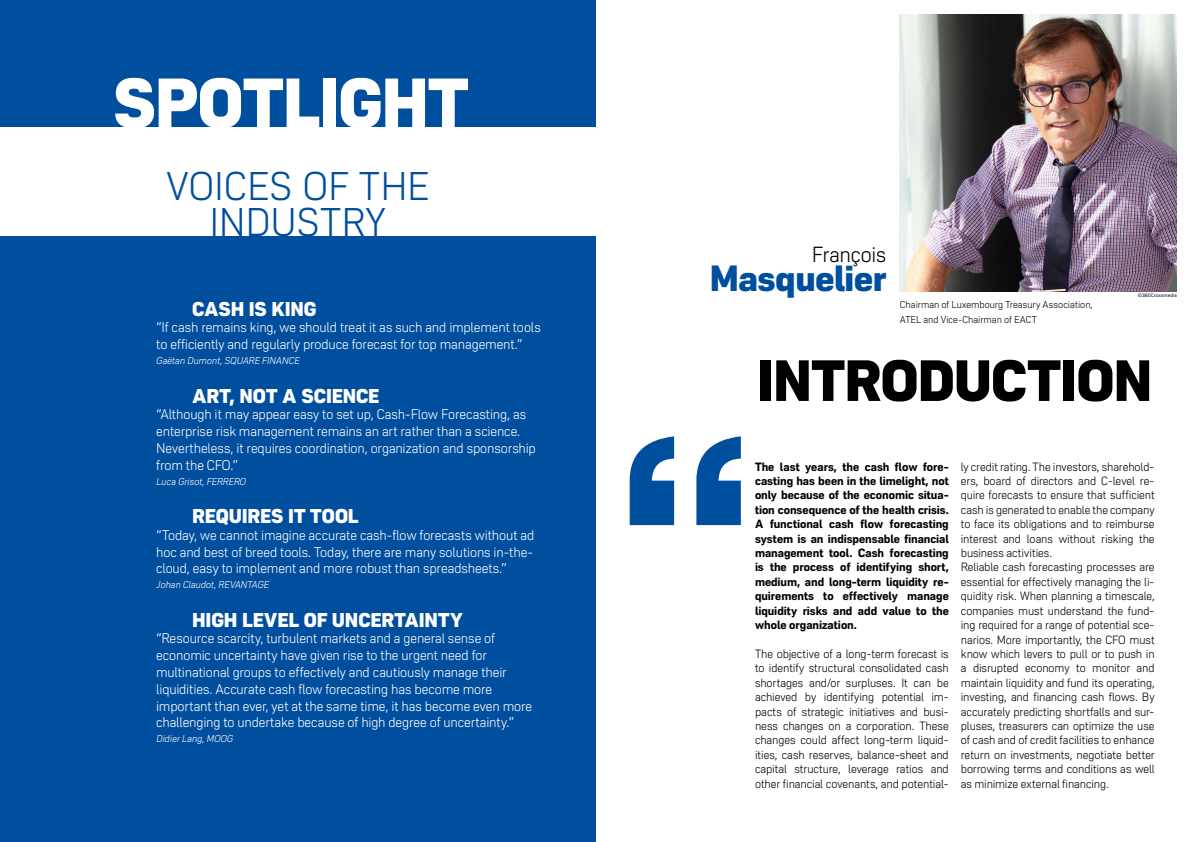
<style>
.page{position:relative;width:1191px;height:842px;background:#fff}
.page>*{position:absolute;margin:0;border:0;box-sizing:border-box;transform-origin:0 0}
.t1{font:800 70px "Roag";letter-spacing:-.015em;color:#fff}
.t2{font:800 58px "Roag";letter-spacing:-.015em;color:#000}
.t3{font:300 40px/36px "Roag";letter-spacing:.005em;color:#004e9e;text-align:center}
.t4{font:800 36.5px "Roag";letter-spacing:-.01em;color:#004e9e}
.t5{font:300 21.9px "Roag";letter-spacing:-.015em;color:#000}
.t6{font:800 20px "Roag";letter-spacing:-.005em;color:#fff}
.t7{font:300 14px/16.8px "Roag";letter-spacing:-.005em;color:#fff}
.t8{font:300 12px/14.4px "Roag";letter-spacing:-.005em;color:#000;text-align:justify}
.t9{font:700 12px/14.4px "Roag";letter-spacing:-.005em;color:#000;text-align:justify}
.t10{font:italic 300 10px "Roag";color:#fff}
.t11{font:300 10px/15px "Roag";letter-spacing:.005em;color:#000}
.t12{font:5px "Roag";letter-spacing:.02em;color:#000}
</style>
<div class="page">
<div style="left:0;top:0;width:595px;height:842px;background:#004e9e"></div>
<img style="left:900px;top:14px;width:276px;height:277px">
<svg style="left:629px;top:436px;width:112px;height:89px"></svg>
<div style="left:0;top:128px;width:595px;height:108px;background:#fff"></div>
<h1 class="t1" style="left:113px;top:48px;width:357px">SPOTLIGHT</h1>
<h3 class="t3" style="left:166px;top:165px;width:264px">VOICES OF THE<br>INDUSTRY</h3>
<h3 class="t6" style="left:192px;top:293px;width:126px">CASH IS KING</h3>
<p class="t7" style="left:156px;top:318px;width:386px">“If cash remains king, we should treat it as such and implement tools to efficiently and regularly produce forecast for top management.”</p>
<p class="t10" style="left:156px;top:353px;width:145px">Gaëtan Dumont, SQUARE FINANCE</p>
<h3 class="t6" style="left:192px;top:380px;width:188px">ART, NOT A SCIENCE</h3>
<p class="t7" style="left:156px;top:405px;width:381px">“Although it may appear easy to set up, Cash-Flow Forecasting, as enterprise risk management remains an art rather than a science.<br>Nevertheless, it requires coordination, organization and sponsorship from the CFO.”</p>
<p class="t10" style="left:156px;top:474px;width:91px">Luca Grisot, FERRERO</p>
<h3 class="t6" style="left:192px;top:500px;width:168px">REQUIRES IT TOOL</h3>
<p class="t7" style="left:156px;top:525px;width:380px;text-align:justify">“Today, we cannot imagine accurate cash-flow forecasts without ad hoc and best of breed tools. Today, there are many solutions in-the&shy;cloud, easy to implement and more robust than spreadsheets.”</p>
<p class="t10" style="left:156px;top:577px;width:114px">Johan Claudot, REVANTAGE</p>
<h3 class="t6" style="left:192px;top:604px;width:272px">HIGH LEVEL OF UNCERTAINTY</h3>
<p class="t7" style="left:156px;top:629px;width:377px">“Resource scarcity, turbulent markets and a general sense of economic uncertainty have given rise to the urgent need for multinational groups to effectively and cautiously manage their liquidities. Accurate cash flow forecasting has become more important than ever, yet at the same time, it has become even more challenging to undertake because of high degree of uncertainty.”</p>
<p class="t10" style="left:156px;top:731px;width:78px">Didier Lang, MOOG</p>
<h3 class="t5" style="left:812px;top:239px;width:76px">François</h3>
<h3 class="t4" style="left:710px;top:250px;width:178px">Masquelier</h3>
<p class="t11" style="left:900px;top:296px;width:194px">Chairman of Luxembourg Treasury Association,<br>ATEL and Vice-Chairman of EACT</p>
<p class="t12" style="left:1137px;top:291px;width:41px">©360Crossmedia</p>
<h2 class="t2" style="left:757px;top:335px;width:397px">INTRODUCTION</h2>
<p class="t9" style="left:755px;top:458px;width:195px">The last years, the cash flow fore&shy;casting has been in the limelight, not only because of the economic situa&shy;tion consequence of the health crisis.<br>A functional cash flow forecasting system is an indispensable financial management tool. Cash forecasting is the process of identifying short, medium, and long-term liquidity re&shy;quirements to effectively manage liquidity risks and add value to the whole organization.</p>
<p class="t8" style="left:755px;top:645px;width:195px">The objective of a long-term forecast is to identify structural consolidated cash shortages and/or surpluses. It can be achieved by identifying potential im&shy;pacts of strategic initiatives and busi&shy;ness changes on a corporation. These changes could affect long-term liquid&shy;ities, cash reserves, balance-sheet and capital structure, leverage ratios and other financial covenants, and potential-</p>
<p class="t8" style="left:960px;top:458px;width:195px;text-align:left">ly credit rating. The investors, sharehold&shy;ers, board of directors and C-level re&shy;quire forecasts to ensure that sufficient cash is generated to enable the company to face its obligations and to reimburse interest and loans without risking the business activities.<br>Reliable cash forecasting processes are essential for effectively managing the li&shy;quidity risk. When planning a timescale, companies must understand the fund&shy;ing required for a range of potential sce&shy;narios. More importantly, the CFO must know which levers to pull or to push in a disrupted economy to monitor and maintain liquidity and fund its operating, investing, and financing cash flows. By accurately predicting shortfalls and sur&shy;pluses, treasurers can optimize the use of cash and of credit facilities to enhance return on investments, negotiate better borrowing terms and conditions as well as minimize external financing.</p>
</div>
